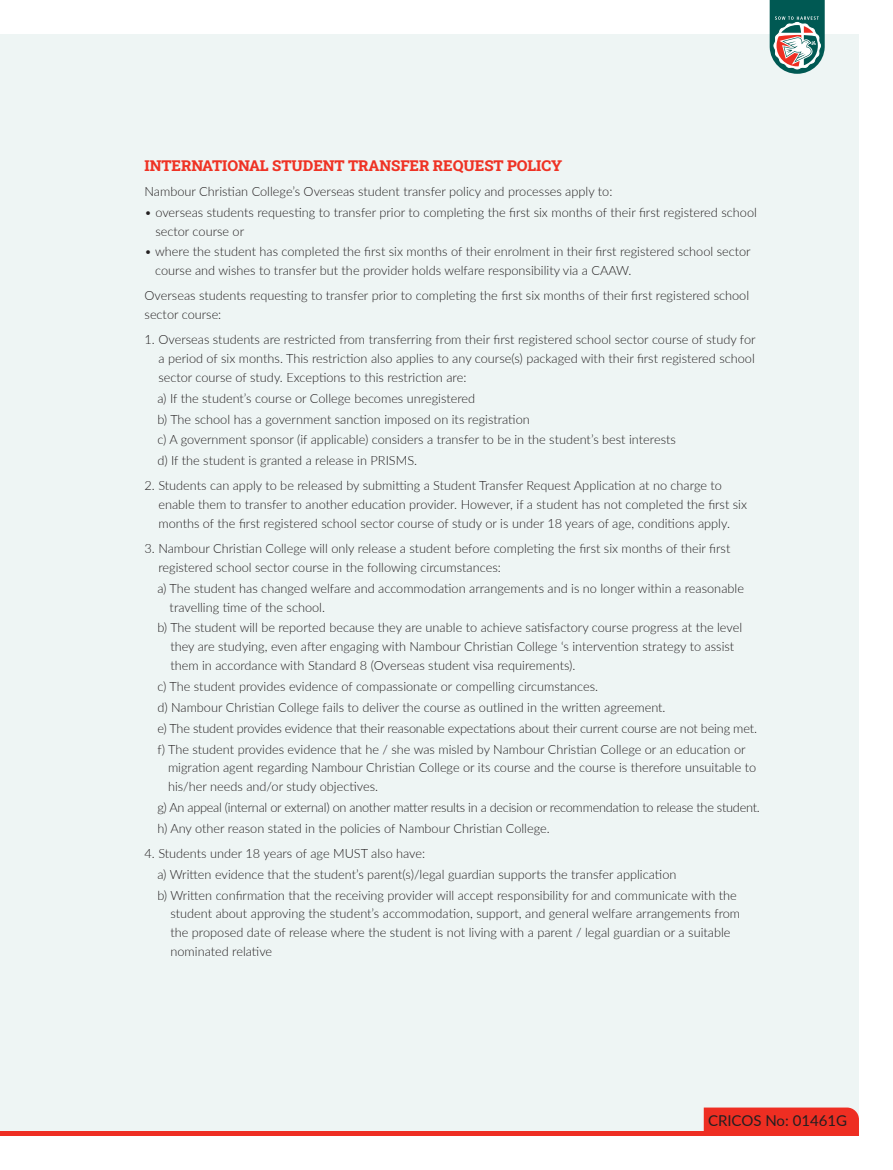
<style>
.page{position:relative;width:893px;height:1170px;background:#fff}
.page>*{position:absolute;margin:0;border:0;box-sizing:border-box;transform-origin:0 0}
.Normal_Name{font:800 15px "Roboto Slab";letter-spacing:-.005em;color:#ee3224}
.t1{font:15px "Lato";color:#231f20}
.Heading{font:300 12.75px/18.8px "Lato";color:#231f20}
.Heading-2{font:300 12.75px "Lato";letter-spacing:-.02em;color:#231f20}
</style>
<div class="page">
<div style="left:0;top:34px;width:859px;height:1101px;background:#eef5f4"></div>
<svg style="left:770px;top:0;width:55px;height:74px"></svg>
<hr style="left:0;top:1131px;width:859px;height:4px;background:#ee2e22">
<div style="left:704px;top:1107px;width:155px;height:24px;background:#ee2e22"></div>
<p class="Normal_Name" style="left:145px;top:155px;width:419px">INTERNATIONAL STUDENT TRANSFER REQUEST POLICY</p>
<p class="Heading" style="left:145px;top:181px;width:469px">Nambour Christian College’s Overseas student transfer policy and processes apply to:</p>
<p class="Heading" style="left:155px;top:202px;width:603px;text-indent:-11px">• overseas students requesting to transfer prior to completing the first six months of their first registered school sector course or</p>
<p class="Heading" style="left:155px;top:242px;width:597px;text-indent:-11px">• where the student has completed the first six months of their enrolment in their first registered school sector course and wishes to transfer but the provider holds welfare responsibility via a CAAW.</p>
<p class="Heading" style="left:145px;top:286px;width:606px">Overseas students requesting to transfer prior to completing the first six months of their first registered school sector course:</p>
<p class="Heading" style="left:158px;top:330px;width:599px;text-align:justify;text-indent:-14px">1. Overseas students are restricted from transferring from their first registered school sector course of study for a period of six months. This restriction also applies to any course(s) packaged with their first registered school sector course of study. Exceptions to this restriction are:</p>
<p class="Heading" style="left:157px;top:388px;width:319px">a) If the student’s course or College becomes unregistered</p>
<p class="Heading" style="left:157px;top:409px;width:374px">b) The school has a government sanction imposed on its registration</p>
<p class="Heading" style="left:157px;top:430px;width:520px">c) A government sponsor (if applicable) considers a transfer to be in the student’s best interests</p>
<p class="Heading" style="left:157px;top:451px;width:261px">d) If the student is granted a release in PRISMS.</p>
<p class="Heading" style="left:158px;top:476px;width:590px;text-indent:-14px">2. Students can apply to be released by submitting a Student Transfer Request Application at no charge to enable them to transfer to another education provider. However, if a student has not completed the first six months of the first registered school sector course of study or is under 18 years of age, conditions apply.</p>
<p class="Heading" style="left:158px;top:538px;width:573px;text-indent:-14px">3. Nambour Christian College will only release a student before completing the first six months of their first registered school sector course in the following circumstances:</p>
<p class="Heading" style="left:170px;top:578px;width:576px;text-indent:-12px">a) The student has changed welfare and accommodation arrangements and is no longer within a reasonable travelling time of the school.</p>
<p class="Heading" style="left:170px;top:618px;width:573px;text-indent:-13px">b) The student will be reported because they are unable to achieve satisfactory course progress at the level they are studying, even after engaging with Nambour Christian College ‘s intervention strategy to assist them in accordance with Standard 8 (Overseas student visa requirements).</p>
<p class="Heading" style="left:157px;top:676px;width:442px">c) The student provides evidence of compassionate or compelling circumstances.</p>
<p class="Heading" style="left:157px;top:697px;width:510px">d) Nambour Christian College fails to deliver the course as outlined in the written agreement.</p>
<p class="Heading" style="left:157px;top:718px;width:601px">e) The student provides evidence that their reasonable expectations about their current course are not being met.</p>
<p class="Heading" style="left:168px;top:739px;width:590px;text-indent:-11px">f) The student provides evidence that he / she was misled by Nambour Christian College or an education or migration agent regarding Nambour Christian College or its course and the course is therefore unsuitable to his/her needs and/or study objectives.</p>
<p class="Heading-2" style="left:157px;top:798px;width:604px">g) An appeal (internal or external) on another matter results in a decision or recommendation to release the student.</p>
<p class="Heading" style="left:157px;top:818px;width:394px">h) Any other reason stated in the policies of Nambour Christian College.</p>
<p class="Heading" style="left:145px;top:843px;width:282px">4. Students under 18 years of age MUST also have:</p>
<p class="Heading" style="left:157px;top:864px;width:521px">a) Written evidence that the student’s parent(s)/legal guardian supports the transfer application</p>
<p class="Heading" style="left:170px;top:885px;width:571px;text-indent:-13px">b) Written confirmation that the receiving provider will accept responsibility for and communicate with the student about approving the student’s accommodation, support, and general welfare arrangements from the proposed date of release where the student is not living with a parent / legal guardian or a suitable nominated relative</p>
<p class="t1" style="left:708px;top:1109px;width:141px">CRICOS No: 01461G</p>
</div>
